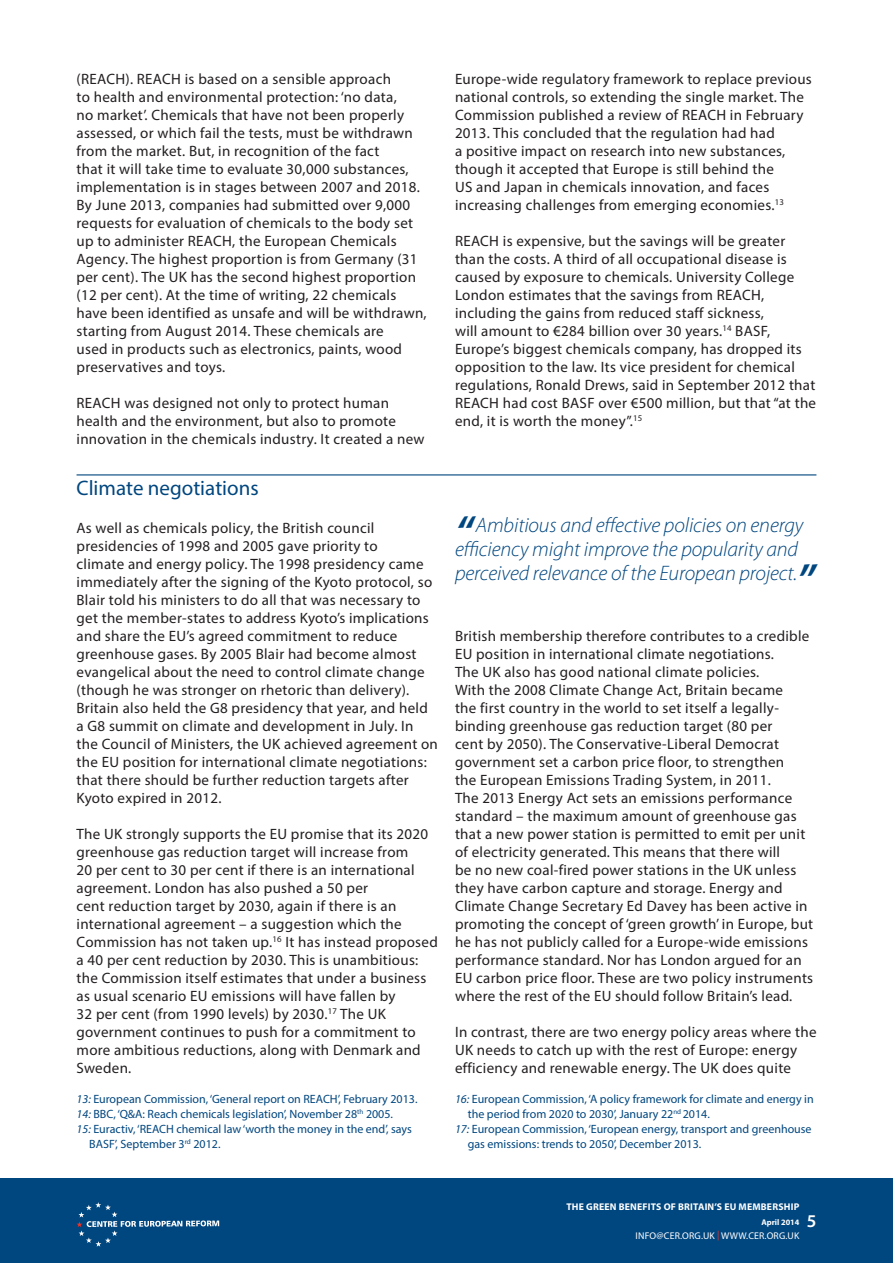
<style>
.page{position:relative;width:893px;height:1263px;background:#fff}
.page>*{position:absolute;margin:0;border:0;box-sizing:border-box;transform-origin:0 0}
.t1{font:italic 300 21px/24px "Myriad Pro";letter-spacing:-.005em;color:#00467f}
.t2{font:21px "Myriad Pro";color:#00467f}
.t3{font:600 18px "Myriad Pro";color:#fff}
.t4{font:15px/18px "Myriad Pro";letter-spacing:.02em;color:#231f20}
.t5{font:12px "Myriad Pro";color:#00467f}
.t6{font:700 9.75px "Myriad Pro";letter-spacing:.02em;color:#fff}
.t7{font:9.75px "Myriad Pro";letter-spacing:.02em;color:#fff}
.t8{font:700 8.25px "Myriad Pro";color:#fff}
.s1{font-style:italic}
.s2{font-weight:600;font-size:45px}
.s3{color:#ee3224}
</style>
<div class="page">
<div style="left:0;top:1178px;width:893px;height:85px;background:#00467f"></div>
<svg style="left:77px;top:1202px;width:142px;height:45px"></svg>
<hr style="left:77px;top:474px;width:739px;height:1px;background:#00467f">
<p class="t4" style="left:77px;top:71px;width:352px">(REACH). REACH is based on a sensible approach<br>to health and environmental protection: ‘no data,<br>no market’. Chemicals that have not been properly assessed, or which fail the tests, must be withdrawn from the market. But, in recognition of the fact<br>that it will take time to evaluate 30,000 substances, implementation is in stages between 2007 and 2018.<br>By June 2013, companies had submitted over 9,000 requests for evaluation of chemicals to the body set up to administer REACH, the European Chemicals Agency. The highest proportion is from Germany (31 per cent). The UK has the second highest proportion (12 per cent). At the time of writing, 22 chemicals have been identified as unsafe and will be withdrawn, starting from August 2014. These chemicals are<br>used in products such as electronics, paints, wood preservatives and toys.</p>
<p class="t4" style="left:77px;top:395px;width:350px">REACH was designed not only to protect human health and the environment, but also to promote innovation in the chemicals industry. It created a new</p>
<h1 class="t2" style="left:77px;top:480px;width:184px">Climate negotiations</h1>
<p class="t4" style="left:77px;top:520px;width:363px">As well as chemicals policy, the British council presidencies of 1998 and 2005 gave priority to<br>climate and energy policy. The 1998 presidency came immediately after the signing of the Kyoto protocol, so Blair told his ministers to do all that was necessary to get the member-states to address Kyoto’s implications and share the EU’s agreed commitment to reduce greenhouse gases. By 2005 Blair had become almost evangelical about the need to control climate change (though he was stronger on rhetoric than delivery).<br>Britain also held the G8 presidency that year, and held a G8 summit on climate and development in July. In the Council of Ministers, the UK achieved agreement on the EU position for international climate negotiations: that there should be further reduction targets after Kyoto expired in 2012.</p>
<p class="t4" style="left:77px;top:826px;width:363px">The UK strongly supports the EU promise that its 2020 greenhouse gas reduction target will increase from<br>20 per cent to 30 per cent if there is an international agreement. London has also pushed a 50 per<br>cent reduction target by 2030, again if there is an international agreement – a suggestion which the Commission has not taken up.<sup>16</sup> It has instead proposed a 40 per cent reduction by 2030. This is unambitious: the Commission itself estimates that under a business as usual scenario EU emissions will have fallen by<br>32 per cent (from 1990 levels) by 2030.<sup>17</sup> The UK government continues to push for a commitment to more ambitious reductions, along with Denmark and Sweden.</p>
<p class="t5" style="left:77px;top:1095px;width:343px"><span class="s1">13:</span> European Commission, ‘General report on REACH’, February 2013.</p>
<p class="t5" style="left:77px;top:1110px;width:318px"><span class="s1">14:</span> BBC, ‘Q&amp;A: Reach chemicals legislation’, November 28<sup>th</sup> 2005.</p>
<p class="t5" style="left:77px;top:1125px;width:337px"><span class="s1">15:</span> Euractiv, ‘REACH chemical law ‘worth the money in the end’, says</p>
<p class="t5" style="left:89px;top:1140px;width:133px">BASF’, September 3<sup>rd</sup> 2012.</p>
<p class="t4" style="left:455px;top:71px;width:358px">Europe-wide regulatory framework to replace previous national controls, so extending the single market. The Commission published a review of REACH in February 2013. This concluded that the regulation had had<br>a positive impact on research into new substances, though it accepted that Europe is still behind the<br>US and Japan in chemicals innovation, and faces increasing challenges from emerging economies.<sup>13</sup></p>
<p class="t4" style="left:455px;top:233px;width:363px">REACH is expensive, but the savings will be greater than the costs. A third of all occupational disease is caused by exposure to chemicals. University College London estimates that the savings from REACH, including the gains from reduced staff sickness,<br>will amount to €284 billion over 30 years.<sup>14</sup> BASF, Europe’s biggest chemicals company, has dropped its opposition to the law. Its vice president for chemical regulations, Ronald Drews, said in September 2012 that REACH had cost BASF over €500 million, but that “at the end, it is worth the money”.<sup>15</sup></p>
<h1 class="t1" style="left:455px;top:515px;width:362px"><span class="s2">“</span>Ambitious and effective policies on energy efficiency might improve the popularity and perceived relevance of the European project.<span class="s2">”</span></h1>
<p class="t4" style="left:455px;top:628px;width:360px">British membership therefore contributes to a credible EU position in international climate negotiations.<br>The UK also has good national climate policies.<br>With the 2008 Climate Change Act, Britain became<br>the first country in the world to set itself a legally&shy;binding greenhouse gas reduction target (80 per<br>cent by 2050). The Conservative-Liberal Democrat government set a carbon price floor, to strengthen<br>the European Emissions Trading System, in 2011.<br>The 2013 Energy Act sets an emissions performance standard – the maximum amount of greenhouse gas that a new power station is permitted to emit per unit of electricity generated. This means that there will<br>be no new coal-fired power stations in the UK unless they have carbon capture and storage. Energy and Climate Change Secretary Ed Davey has been active in promoting the concept of ‘green growth’ in Europe, but he has not publicly called for a Europe-wide emissions performance standard. Nor has London argued for an EU carbon price floor. These are two policy instruments where the rest of the EU should follow Britain’s lead.</p>
<p class="t4" style="left:455px;top:1024px;width:363px">In contrast, there are two energy policy areas where the<br>UK needs to catch up with the rest of Europe: energy efficiency and renewable energy. The UK does quite</p>
<p class="t5" style="left:455px;top:1095px;width:360px"><span class="s1">16:</span> European Commission, ‘A policy framework for climate and energy in</p>
<p class="t5" style="left:468px;top:1110px;width:244px">the period from 2020 to 2030’, January 22<sup>nd</sup> 2014.</p>
<p class="t5" style="left:455px;top:1125px;width:358px"><span class="s1">17:</span> European Commission, ‘European energy, transport and greenhouse</p>
<p class="t5" style="left:468px;top:1140px;width:235px">gas emissions: trends to 2050’, December 2013.</p>
<p class="t6" style="left:566px;top:1203px;width:234px">THE GREEN BENEFITS OF BRITAIN’S EU MEMBERSHIP</p>
<p class="t8" style="left:761px;top:1219px;width:40px">April 2014</p>
<p class="t7" style="left:636px;top:1232px;width:165px">INFO@CER.ORG.UK <span class="s3">|</span> WWW.CER.ORG.UK</p>
<p class="t3" style="left:807px;top:1215px;width:11px">5</p>
</div>
